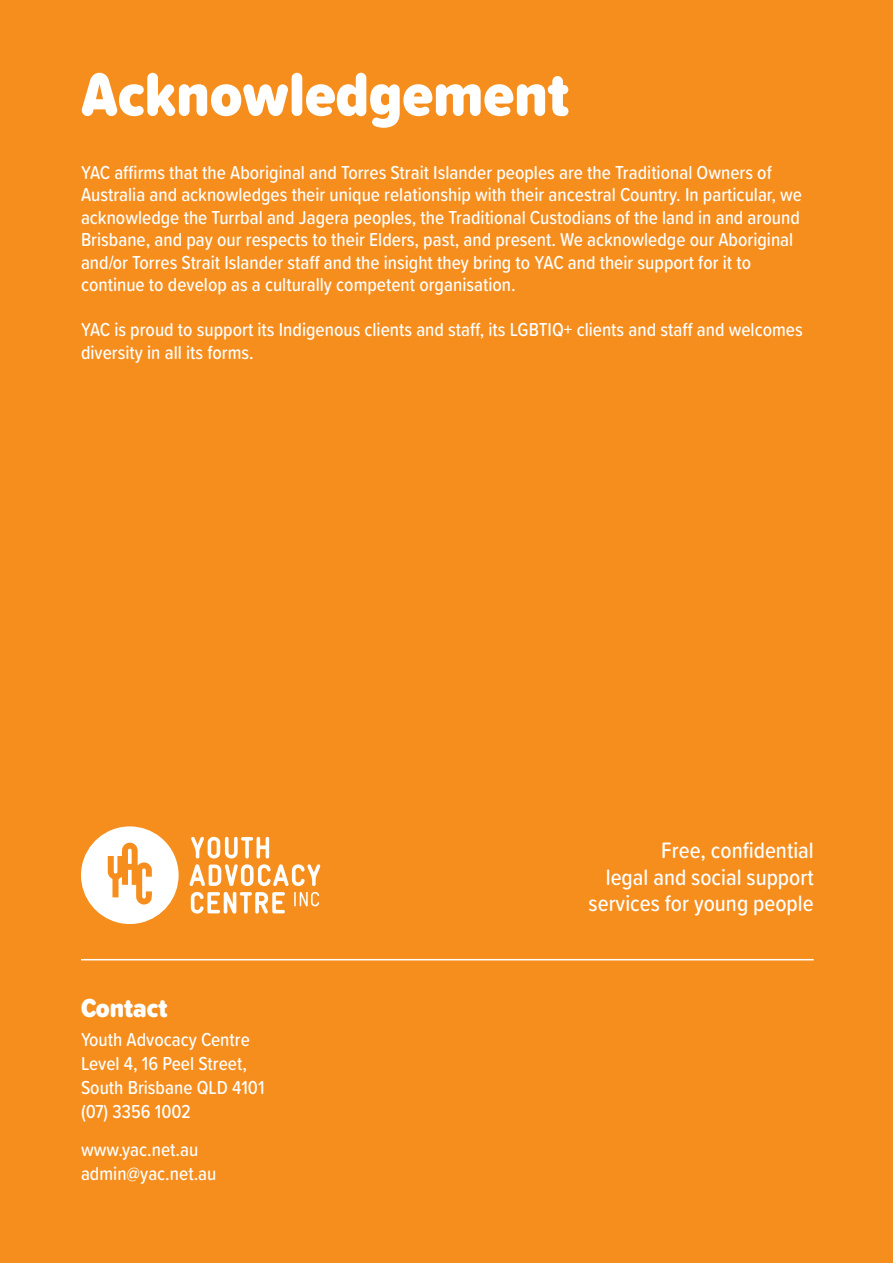
<style>
.page{position:relative;width:893px;height:1263px;background:#f68e1e}
.page>*{position:absolute;margin:0;border:0;box-sizing:border-box;transform-origin:0 0}
.t1{font:900 63px "Proxima Soft Cond";color:#fff}
.t2{font:900 27px "Proxima Soft Cond";color:#fff}
.t3{font:500 23.25px/26.8px "Proxima Soft Cond";color:#fff;text-align:right}
.t4{font:500 19.5px/22.5px "Proxima Soft Cond";color:#fff}
</style>
<div class="page">
<svg style="left:190px;top:836px;width:130px;height:78px"></svg>
<svg style="left:81px;top:826px;width:98px;height:98px"></svg>
<hr style="left:81px;top:959px;width:733px;height:1px;background:#fff">
<h1 class="t1" style="left:81px;top:47px;width:489px">Acknowledgement</h1>
<p class="t4" style="left:81px;top:160px;width:722px">YAC affirms that the Aboriginal and Torres Strait Islander peoples are the Traditional Owners of Australia and acknowledges their unique relationship with their ancestral Country. In particular, we acknowledge the Turrbal and Jagera peoples, the Traditional Custodians of the land in and around Brisbane, and pay our respects to their Elders, past, and present. We acknowledge our Aboriginal and/or Torres Strait Islander staff and the insight they bring to YAC and their support for it to continue to develop as a culturally competent organisation.</p>
<p class="t4" style="left:81px;top:318px;width:723px">YAC is proud to support its Indigenous clients and staff, its LGBTIQ+ clients and staff and welcomes diversity in all its forms.</p>
<h2 class="t2" style="left:81px;top:987px;width:88px">Contact</h2>
<p class="t4" style="left:81px;top:1027px;width:185px;line-height:24px">Youth Advocacy Centre<br>Level 4, 16 Peel Street,<br>South Brisbane QLD 4101 (07) 3356 1002</p>
<p class="t4" style="left:81px;top:1136px;width:137px;line-height:24px">www.yac.net.au admin@yac.net.au</p>
<p class="t3" style="left:589px;top:836px;width:227px">Free, confidential<br>legal and social support services for young people</p>
</div>
